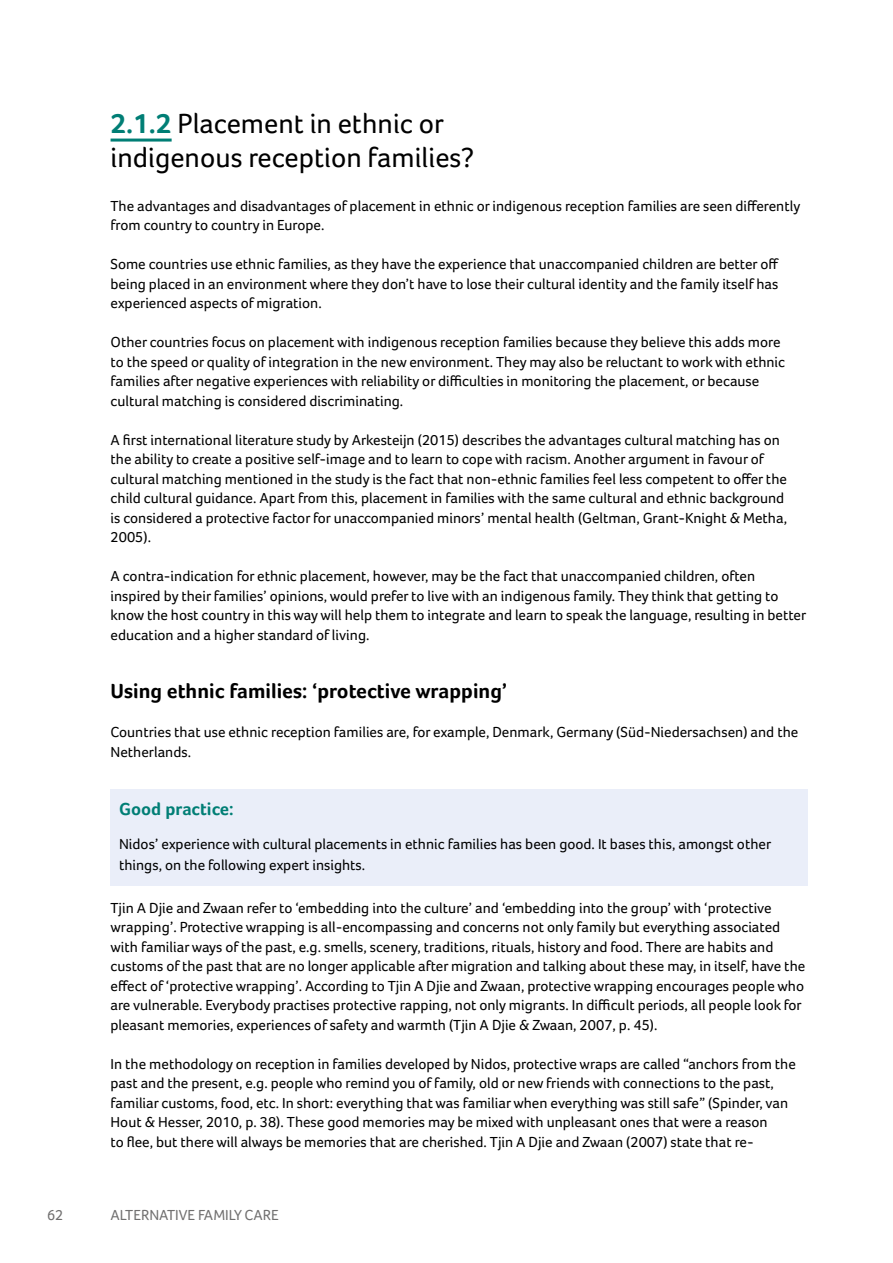
<style>
.page{position:relative;width:893px;height:1263px;background:#fff}
.page>*{position:absolute;margin:0;border:0;box-sizing:border-box;transform-origin:0 0}
.t1{font:28.5px/34.2px "Foco";color:#000}
.t2{font:700 21px "Foco";color:#000}
.t3{font:700 18px "Foco";color:#007e75}
.t4{font:15px/19.5px "Foco";color:#000}
.t5{font:15px "Foco";color:#706f6f}
.s1{font-weight:700;color:#007e75}
</style>
<div class="page">
<hr style="left:111px;top:139px;width:61px;height:3px;background:#007e75">
<div style="left:111px;top:789px;width:697px;height:43px;background:#eaeef9"></div>
<div style="left:111px;top:825px;width:697px;height:61px;background:#eaeef9"></div>
<h1 class="t1" style="left:111px;top:106px;width:365px"><span class="s1">2.1.2</span> Placement in ethnic or indigenous reception families?</h1>
<p class="t4" style="left:111px;top:196px;width:691px">The advantages and disadvantages of placement in ethnic or indigenous reception families are seen differently from country to country in Europe.</p>
<p class="t4" style="left:111px;top:254px;width:670px;text-align:justify">Some countries use ethnic families, as they have the experience that unaccompanied children are better off being placed in an environment where they don’t have to lose their cultural identity and the family itself has experienced aspects of migration.</p>
<p class="t4" style="left:111px;top:332px;width:676px">Other countries focus on placement with indigenous reception families because they believe this adds more to the speed or quality of integration in the new environment. They may also be reluctant to work with ethnic families after negative experiences with reliability or difficulties in monitoring the placement, or because cultural matching is considered discriminating.</p>
<p class="t4" style="left:111px;top:430px;width:678px">A first international literature study by Arkesteijn (2015) describes the advantages cultural matching has on the ability to create a positive self-image and to learn to cope with racism. Another argument in favour of cultural matching mentioned in the study is the fact that non-ethnic families feel less competent to offer the child cultural guidance. Apart from this, placement in families with the same cultural and ethnic background is considered a protective factor for unaccompanied minors’ mental health (Geltman, Grant-Knight &amp; Metha, 2005).</p>
<p class="t4" style="left:111px;top:566px;width:697px">A contra-indication for ethnic placement, however, may be the fact that unaccompanied children, often inspired by their families’ opinions, would prefer to live with an indigenous family. They think that getting to know the host country in this way will help them to integrate and learn to speak the language, resulting in better education and a higher standard of living.</p>
<h2 class="t2" style="left:111px;top:679px;width:398px">Using ethnic families: ‘protective wrapping’</h2>
<p class="t4" style="left:111px;top:722px;width:689px">Countries that use ethnic reception families are, for example, Denmark, Germany (Süd-Niedersachsen) and the<br>Netherlands.</p>
<p class="t3" style="left:119px;top:798px;width:116px">Good practice:</p>
<p class="t4" style="left:119px;top:833px;width:654px;line-height:21px">Nidos’ experience with cultural placements in ethnic families has been good. It bases this, amongst other things, on the following expert insights.</p>
<p class="t4" style="left:111px;top:898px;width:696px">Tjin A Djie and Zwaan refer to ‘embedding into the culture’ and ‘embedding into the group’ with ‘protective wrapping’. Protective wrapping is all-encompassing and concerns not only family but everything associated with familiar ways of the past, e.g. smells, scenery, traditions, rituals, history and food. There are habits and customs of the past that are no longer applicable after migration and talking about these may, in itself, have the effect of ‘protective wrapping’. According to Tjin A Djie and Zwaan, protective wrapping encourages people who are vulnerable. Everybody practises protective rapping, not only migrants. In difficult periods, all people look for pleasant memories, experiences of safety and warmth (Tjin A Djie &amp; Zwaan, 2007, p. 45).</p>
<p class="t4" style="left:111px;top:1054px;width:687px">In the methodology on reception in families developed by Nidos, protective wraps are called “anchors from the past and the present, e.g. people who remind you of family, old or new friends with connections to the past, familiar customs, food, etc. In short: everything that was familiar when everything was still safe” (Spinder, van Hout &amp; Hesser, 2010, p. 38). These good memories may be mixed with unpleasant ones that were a reason<br>to flee, but there will always be memories that are cherished. Tjin A Djie and Zwaan (2007) state that re-</p>
<p class="t5" style="left:47px;top:1206px;width:18px">62</p>
<p class="t5" style="left:111px;top:1206px;width:170px">ALTERNATIVE FAMILY CARE</p>
</div>
